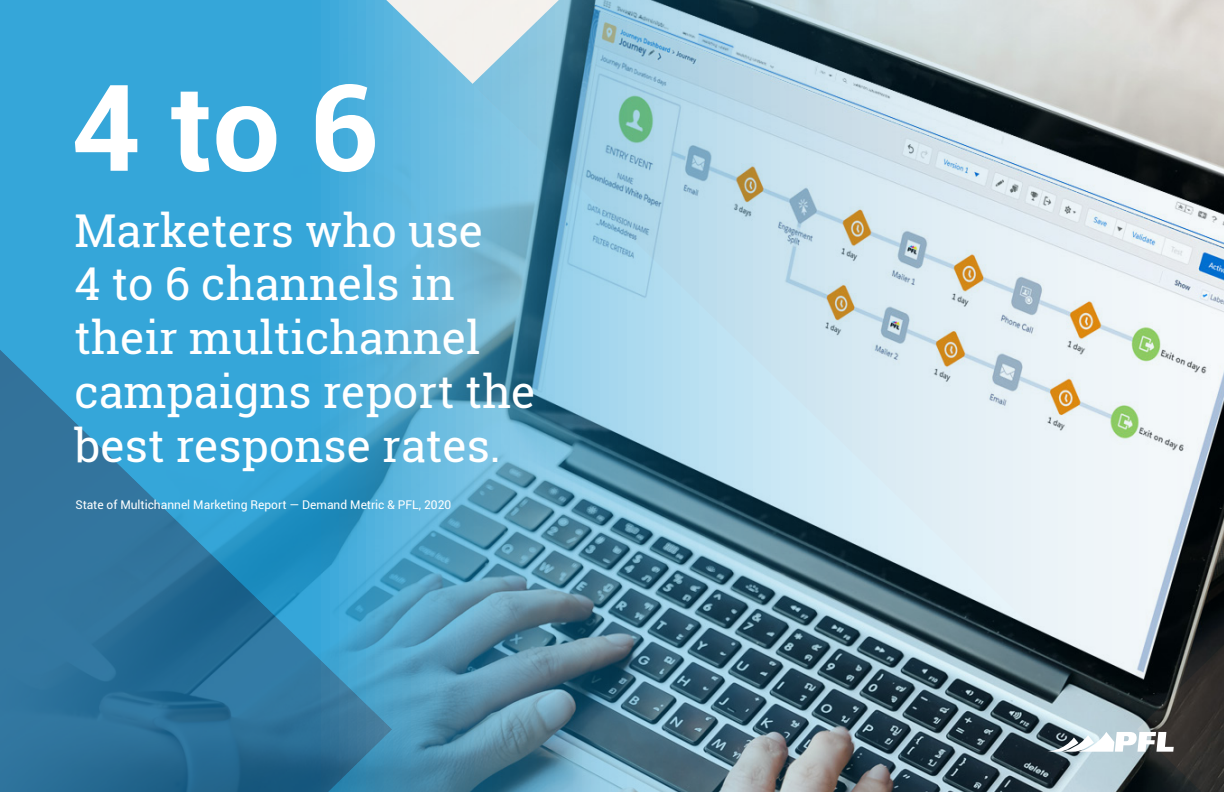
<style>
.page{position:relative;width:1224px;height:792px;background:#fff}
.page>*{position:absolute;margin:0;border:0;box-sizing:border-box;transform-origin:0 0}
.t1{font:700 120.4px "Roboto";color:#fff}
.t2{font:45.2px/53.8px "Roboto Slab";color:#fff}
.t3{font:12px "Roboto";color:#fff}
</style>
<div class="page">
<img style="left:0;top:0;width:1223px;height:792px">
<div style="left:0;top:350px;width:41px;height:442px;background:#33759e"></div>
<svg style="left:1048px;top:591px;width:176px;height:201px;background:#70787b"></svg>
<h1 class="t1" style="left:72px;top:78px;width:309px">4 to 6</h1>
<p class="t2" style="left:74px;top:207px;width:463px">Marketers who use<br>4 to 6 channels in their multichannel campaigns report the best response rates.</p>
<p class="t3" style="left:75px;top:500px;width:377px">State of Multichannel Marketing Report — Demand Metric &amp; PFL, 2020</p>
</div>
